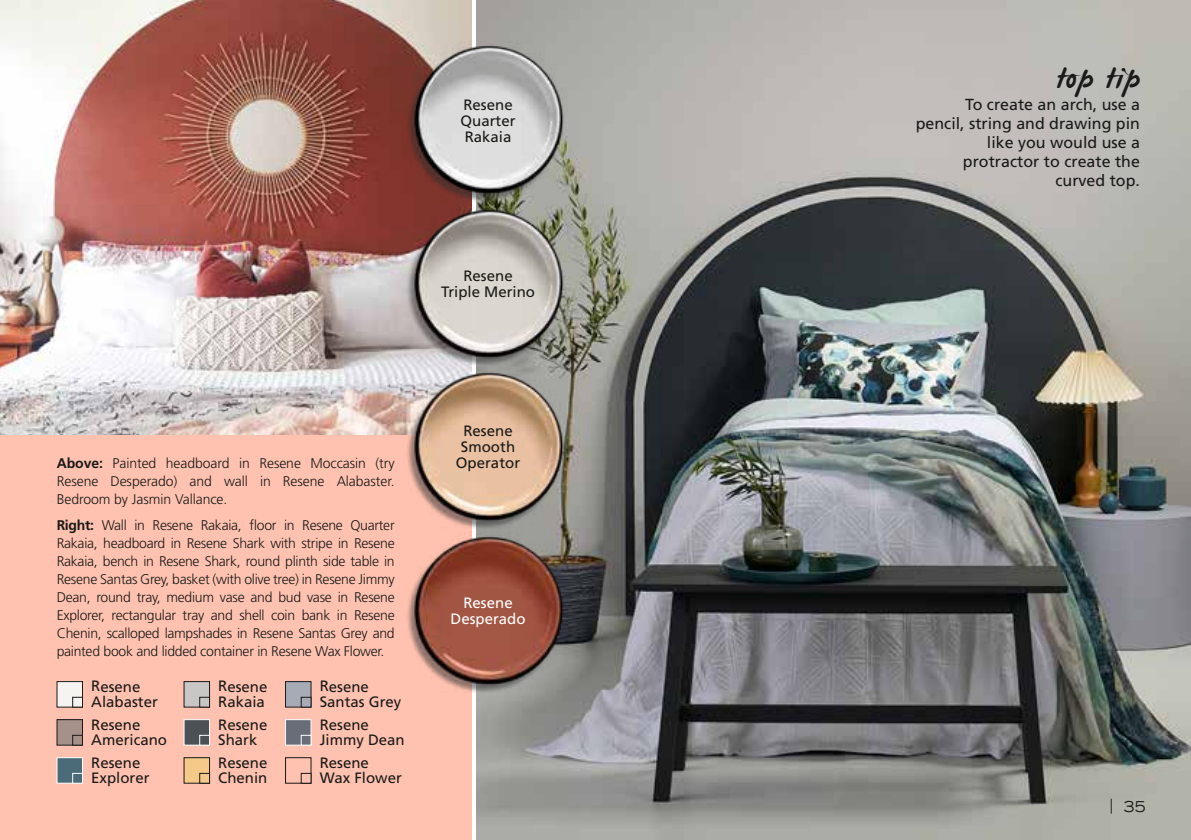
<style>
.page{position:relative;width:1191px;height:840px;background:#fff}
.page>*{position:absolute;margin:0;border:0;box-sizing:border-box;transform-origin:0 0}
.t1{font:32px "James Paul";letter-spacing:.035em;color:#1a1a18}
.t2{font:16px/19px "Frutiger LT Std";color:#1a1a18;text-align:right}
.t3{font:15px/15px "Frutiger LT Std";color:#1a1a18}
.t4{font:15px/16px "Frutiger LT Std";color:#fff;text-align:center}
.t5{font:expanded 15px "Trade Gothic LH";color:#1a1a18}
.t6{font:300 14px/18px "Frutiger LT Std";letter-spacing:-.02em;color:#1a1a18;text-align:justify}
.s1{font-weight:700}
</style>
<div class="page">
<div style="left:0;top:434px;width:471px;height:405px;background:#ffc2b0"></div>
<img style="left:0;top:0;width:471px;height:434px">
<img style="left:477px;top:0;width:714px;height:839px">
<img style="left:407px;top:539px;width:176px;height:164px">
<img style="left:395px;top:30px;width:188px;height:163px">
<img style="left:395px;top:193px;width:188px;height:163px">
<img style="left:395px;top:356px;width:188px;height:183px">
<div style="left:57px;top:719px;width:25px;height:25px;background:#a5918a"></div>
<div style="left:57px;top:719px;width:26px;height:26px;border:1px solid #1a1a18"></div>
<div style="left:72px;top:734px;width:11px;height:11px;border:1px solid #1a1a18"></div>
<div style="left:184px;top:681px;width:25px;height:25px;background:#c9c6c6"></div>
<div style="left:184px;top:681px;width:26px;height:26px;border:1px solid #1a1a18"></div>
<div style="left:199px;top:696px;width:11px;height:11px;border:1px solid #1a1a18"></div>
<div style="left:285px;top:681px;width:26px;height:25px;background:#a6abb6"></div>
<div style="left:285px;top:681px;width:26px;height:26px;border:1px solid #1a1a18"></div>
<div style="left:301px;top:696px;width:10px;height:11px;border:1px solid #1a1a18"></div>
<div style="left:57px;top:681px;width:25px;height:25px;background:#f6f4f1"></div>
<div style="left:57px;top:681px;width:26px;height:26px;border:1px solid #1a1a18"></div>
<div style="left:72px;top:696px;width:11px;height:11px;border:1px solid #1a1a18"></div>
<div style="left:184px;top:719px;width:26px;height:26px;background:#4b5155;border:1px solid #fff"></div>
<div style="left:199px;top:734px;width:11px;height:11px;background:#4b5155;border:1px solid #fff"></div>
<div style="left:285px;top:719px;width:26px;height:26px;background:#686d78;border:1px solid #fff"></div>
<div style="left:301px;top:734px;width:10px;height:11px;background:#686d78;border:1px solid #fff"></div>
<div style="left:57px;top:757px;width:26px;height:26px;background:#4a6b77;border:1px solid #fff"></div>
<div style="left:72px;top:772px;width:11px;height:11px;background:#4a6b77;border:1px solid #fff"></div>
<div style="left:184px;top:757px;width:25px;height:25px;background:#f5ca89"></div>
<div style="left:184px;top:757px;width:26px;height:26px;border:1px solid #1a1a18"></div>
<div style="left:199px;top:772px;width:11px;height:11px;border:1px solid #1a1a18"></div>
<div style="left:285px;top:757px;width:26px;height:26px;border:1px solid #1a1a18"></div>
<div style="left:301px;top:772px;width:10px;height:11px;border:1px solid #1a1a18"></div>
<p class="t3" style="left:460px;top:96px;width:57px;line-height:16px">Resene<br>Quarter<br>Rakaia</p>
<p class="t3" style="left:441px;top:268px;width:95px;line-height:16px;text-align:center">Resene<br>Triple Merino</p>
<p class="t6" style="left:57px;top:453px;width:339px"><span class="s1">Above:</span> Painted headboard in Resene Moccasin (try Resene Desperado) and wall in Resene Alabaster.<br>Bedroom by Jasmin Vallance.</p>
<p class="t6" style="left:57px;top:516px;width:339px"><span class="s1">Right:</span> Wall in Resene Rakaia, floor in Resene Quarter Rakaia, headboard in Resene Shark with stripe in Resene Rakaia, bench in Resene Shark, round plinth side table in Resene Santas Grey, basket (with olive tree) in Resene Jimmy Dean, round tray, medium vase and bud vase in Resene Explorer, rectangular tray and shell coin bank in Resene Chenin, scalloped lampshades in Resene Santas Grey and painted book and lidded container in Resene Wax Flower.</p>
<p class="t3" style="left:91px;top:679px;width:68px">Resene<br>Alabaster</p>
<p class="t3" style="left:91px;top:717px;width:77px">Resene<br>Americano</p>
<p class="t3" style="left:218px;top:679px;width:51px">Resene<br>Rakaia</p>
<p class="t3" style="left:320px;top:679px;width:83px">Resene<br>Santas Grey</p>
<p class="t3" style="left:218px;top:717px;width:51px">Resene<br>Shark</p>
<p class="t3" style="left:320px;top:717px;width:87px">Resene<br>Jimmy Dean</p>
<p class="t3" style="left:91px;top:755px;width:60px">Resene<br>Explorer</p>
<p class="t3" style="left:218px;top:755px;width:51px">Resene<br>Chenin</p>
<p class="t3" style="left:320px;top:755px;width:84px">Resene<br>Wax Flower</p>
<p class="t3" style="left:456px;top:423px;width:66px;line-height:16px;text-align:center">Resene<br>Smooth<br>Operator</p>
<p class="t4" style="left:450px;top:594px;width:77px">Resene<br>Desperado</p>
<h1 class="t1" style="left:1055px;top:62px;width:86px">top tip</h1>
<p class="t2" style="left:915px;top:95px;width:226px">To create an arch, use a pencil, string and drawing pin like you would use a protractor to create the curved top.</p>
<p class="t5" style="left:1109px;top:796px;width:37px">| 35</p>
</div>
